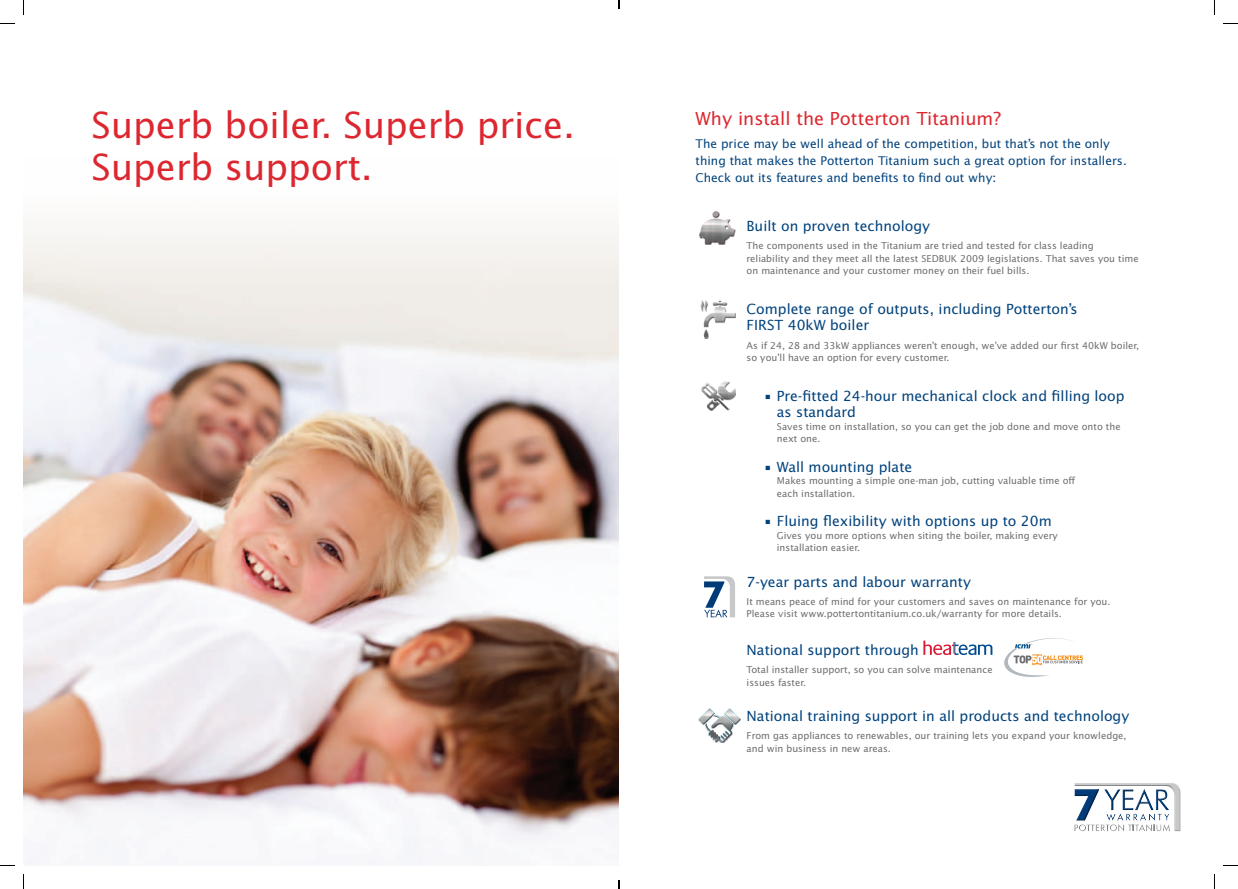
<style>
.page{position:relative;width:1238px;height:889px;background:#fff}
.page>*{position:absolute;margin:0;border:0;box-sizing:border-box;transform-origin:0 0}
.t1{font:36px/42px "Lucida Sans";color:#dd2730}
.t2{font:18px "Lucida Sans";color:#dd2730}
.t3{font:14px/16.8px "Lucida Sans";color:#01427c}
.t4{font:12px/17px "Lucida Sans";color:#01427c}
.t5{font:9.5px/12.5px "Lucida Sans";color:#6c6d70}
</style>
<div class="page">
<img style="left:24px;top:226px;width:595px;height:639px">
<svg style="left:923px;top:641px;width:69px;height:14px"></svg>
<svg style="left:704px;top:576px;width:31px;height:41px"></svg>
<div style="left:698px;top:708px;width:43px;height:33px;background:#fff;opacity:.75"></div>
<div style="left:698px;top:713px;width:43px;height:30px;background:#231f20;opacity:.75"></div>
<div style="left:1072px;top:782px;width:108px;height:50px;background:#d1d2d3"></div>
<div style="left:1072px;top:785px;width:108px;height:47px;background:#231f20;opacity:.75"></div>
<div style="left:698px;top:212px;width:37px;height:33px;background:#231f20;opacity:.75"></div>
<div style="left:700px;top:300px;width:36px;height:39px;background:#231f20;opacity:.75"></div>
<div style="left:700px;top:382px;width:36px;height:29px;background:#231f20;opacity:.75"></div>
<svg style="left:1015px;top:644px;width:9px;height:4px"></svg>
<img style="left:1004px;top:649px;width:45px;height:28px">
<img style="left:1024px;top:638px;width:47px;height:30px">
<svg style="left:1013px;top:654px;width:70px;height:11px"></svg>
<svg style="left:0;top:23px;width:15px;height:1px"></svg>
<svg style="left:1223px;top:23px;width:15px;height:1px"></svg>
<svg style="left:0;top:865px;width:15px;height:1px"></svg>
<svg style="left:1223px;top:865px;width:15px;height:1px"></svg>
<svg style="left:23px;top:0;width:1px;height:15px"></svg>
<svg style="left:23px;top:874px;width:1px;height:15px"></svg>
<svg style="left:1214px;top:0;width:1px;height:15px"></svg>
<svg style="left:1214px;top:874px;width:1px;height:15px"></svg>
<svg style="left:618px;top:0;width:2px;height:9px"></svg>
<svg style="left:618px;top:880px;width:2px;height:9px"></svg>
<h1 class="t1" style="left:92px;top:105px;width:484px">Superb boiler. Superb price.<br>Superb support.</h1>
<h2 class="t2" style="left:695px;top:108px;width:307px">Why install the Potterton Titanium?</h2>
<p class="t4" style="left:695px;top:135px;width:433px">The price may be well ahead of the competition, but that’s not the only thing that makes the Potterton Titanium such a great option for installers.<br>Check out its features and benefits to find out why:</p>
<h3 class="t3" style="left:746px;top:218px;width:185px">Built on proven technology</h3>
<p class="t5" style="left:746px;top:240px;width:393px">The components used in the Titanium are tried and tested for class leading reliability and they meet all the latest SEDBUK 2009 legislations. That saves you time on maintenance and your customer money on their fuel bills.</p>
<h3 class="t3" style="left:746px;top:300px;width:332px">Complete range of outputs, including Potterton’s<br>FIRST 40kW boiler</h3>
<p class="t5" style="left:746px;top:339px;width:394px">As if 24, 28 and 33kW appliances weren’t enough, we’ve added our first 40kW boiler, so you’ll have an option for every customer.</p>
<h3 class="t3" style="left:777px;top:387px;width:349px;text-indent:-13px">• Pre-fitted 24-hour mechanical clock and filling loop as standard</h3>
<p class="t5" style="left:777px;top:420px;width:345px">Saves time on installation, so you can get the job done and move onto the next one.</p>
<h3 class="t3" style="left:763px;top:459px;width:150px">• Wall mounting plate</h3>
<p class="t5" style="left:777px;top:475px;width:300px">Makes mounting a simple one-man job, cutting valuable time off each installation.</p>
<h3 class="t3" style="left:763px;top:513px;width:290px">• Fluing flexibility with options up to 20m</h3>
<p class="t5" style="left:777px;top:529px;width:283px">Gives you more options when siting the boiler, making every installation easier.</p>
<h3 class="t3" style="left:746px;top:573px;width:226px">7-year parts and labour warranty</h3>
<p class="t5" style="left:746px;top:595px;width:365px">It means peace of mind for your customers and saves on maintenance for you.<br>Please visit www.pottertontitanium.co.uk/warranty for more details.</p>
<h3 class="t3" style="left:746px;top:642px;width:174px">National support through</h3>
<p class="t5" style="left:746px;top:664px;width:247px">Total installer support, so you can solve maintenance issues faster.</p>
<h3 class="t3" style="left:746px;top:708px;width:384px">National training support in all products and technology</h3>
<p class="t5" style="left:746px;top:730px;width:381px">From gas appliances to renewables, our training lets you expand your knowledge, and win business in new areas.</p>
</div>
